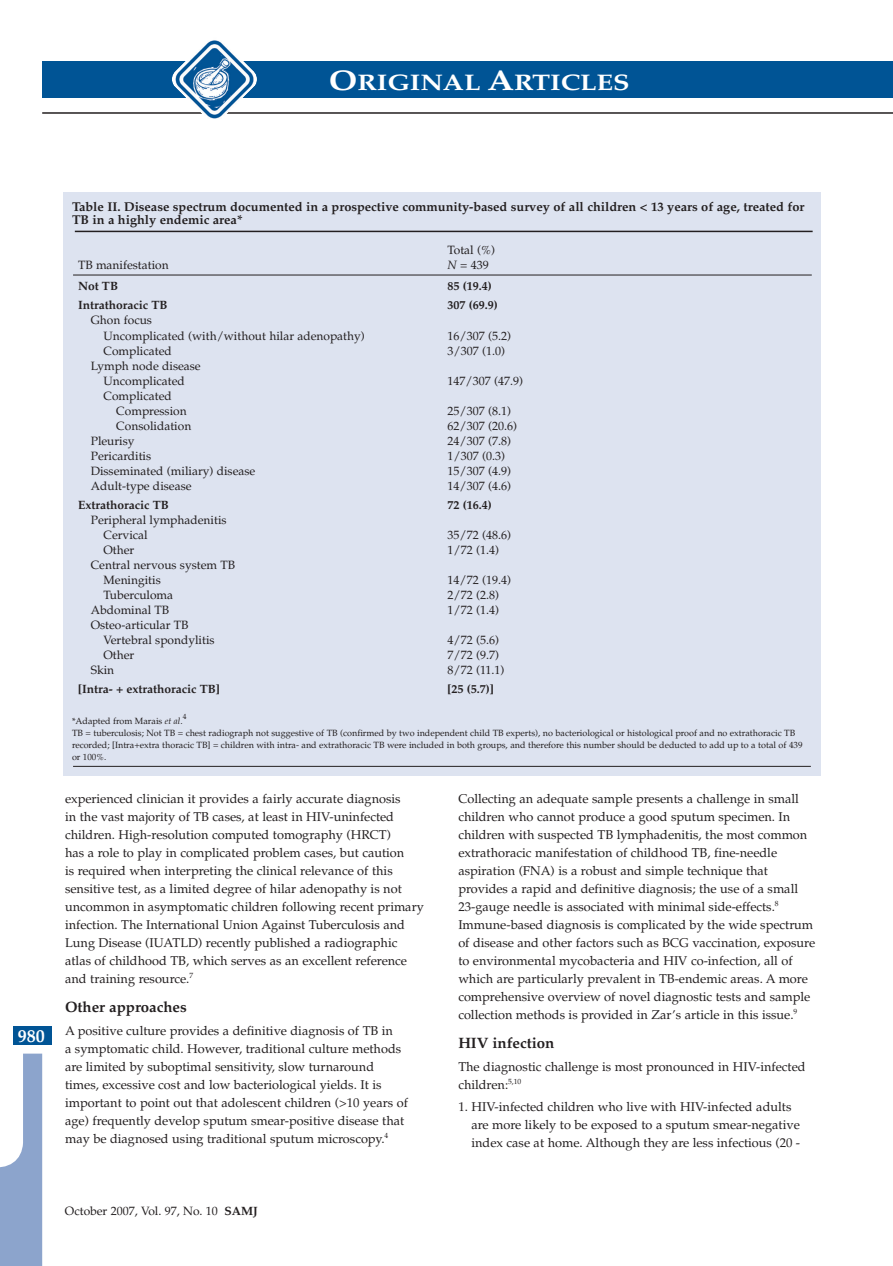
<style>
.page{position:relative;width:893px;height:1266px;background:#fff}
.page>*{position:absolute;margin:0;border:0;box-sizing:border-box;transform-origin:0 0}
.t1{font:700 22.5px "Palatino";color:#fff;scale:1.2 1}
.t2{font:700 18px "Palatino";color:#fff}
.t3{font:700 15px "Palatino";color:#231f20}
.t4{font:12.75px/18px "Palatino";color:#231f20}
.t5{font:700 12.75px/13.5px "Palatino";color:#231f20}
.t6{font:12px/15px "Palatino";color:#231f20}
.t7{font:700 12px/19.2px "Palatino";color:#231f20}
.t8{font:9px/12px "Palatino";color:#231f20}
.t9{font:7.5px "Palatino";color:#231f20}
.s1{font-size:28.5px}
.s2{font-style:italic}
.s3{font-weight:700}
</style>
<div class="page">
<div style="left:42px;top:61px;width:850px;height:36px;background:#005495"></div>
<hr style="left:42px;top:112px;width:850px;height:2px;background:#231f20">
<img style="left:171px;top:40px;width:86px;height:79px">
<div style="left:13px;top:1025px;width:38px;height:19px;background:#005495"></div>
<div style="left:63px;top:192px;width:757px;height:584px;background:#dde3f0"></div>
<hr style="left:75px;top:231px;width:737px;height:1px;background:#231f20">
<hr style="left:73px;top:766px;width:737px;height:1px;background:#231f20">
<hr style="left:73px;top:275px;width:738px;height:1px;background:#231f20">
<svg style="left:0;top:1053px;width:42px;height:213px"></svg>
<h1 class="t1" style="left:329px;top:68px;width:252px"><span class="s1">O</span>RIGINAL <span class="s1">A</span>RTICLES</h1>
<h2 class="t2" style="left:18px;top:1024px;width:28px">980</h2>
<p class="t5" style="left:72px;top:199px;width:733px">Table II. Disease spectrum documented in a prospective community-based survey of all children &lt; 13 years of age, treated for<br>TB in a highly endemic area*</p>
<p class="t6" style="left:78px;top:257px;width:92px">TB manifestation</p>
<p class="t6" style="left:447px;top:242px;width:49px">Total (%)<br><span class="s2">N</span> = 439</p>
<p class="t7" style="left:78px;top:276px;width:91px">Not TB<br>Intrathoracic TB</p>
<p class="t6" style="left:91px;top:313px;width:63px">Ghon focus</p>
<p class="t6" style="left:103px;top:328px;width:263px">Uncomplicated (with/without hilar adenopathy)</p>
<p class="t6" style="left:103px;top:343px;width:70px">Complicated</p>
<p class="t6" style="left:91px;top:358px;width:111px">Lymph node disease</p>
<p class="t6" style="left:103px;top:373px;width:83px">Uncomplicated</p>
<p class="t6" style="left:103px;top:388px;width:70px">Complicated</p>
<p class="t6" style="left:116px;top:403px;width:72px">Compression</p>
<p class="t6" style="left:116px;top:418px;width:76px">Consolidation</p>
<p class="t6" style="left:91px;top:433px;width:45px">Pleurisy</p>
<p class="t6" style="left:91px;top:448px;width:62px">Pericarditis</p>
<p class="t6" style="left:91px;top:463px;width:166px">Disseminated (miliary) disease</p>
<p class="t6" style="left:91px;top:478px;width:102px">Adult-type disease</p>
<p class="t7" style="left:78px;top:495px;width:92px">Extrathoracic TB</p>
<p class="t6" style="left:91px;top:512px;width:137px">Peripheral lymphadenitis</p>
<p class="t6" style="left:103px;top:527px;width:46px">Cervical</p>
<p class="t6" style="left:103px;top:542px;width:32px">Other</p>
<p class="t6" style="left:91px;top:557px;width:146px">Central nervous system TB</p>
<p class="t6" style="left:103px;top:572px;width:59px">Meningitis</p>
<p class="t6" style="left:103px;top:587px;width:71px">Tuberculoma</p>
<p class="t6" style="left:91px;top:602px;width:80px">Abdominal TB</p>
<p class="t6" style="left:91px;top:617px;width:99px">Osteo-articular TB</p>
<p class="t6" style="left:103px;top:632px;width:112px">Vertebral spondylitis</p>
<p class="t6" style="left:103px;top:647px;width:32px">Other</p>
<p class="t6" style="left:91px;top:662px;width:25px">Skin</p>
<p class="t7" style="left:78px;top:679px;width:143px">[Intra- + extrathoracic TB]</p>
<p class="t7" style="left:447px;top:276px;width:52px">85 (19.4)<br>307 (69.9)</p>
<p class="t6" style="left:447px;top:328px;width:65px">16/307 (5.2)<br>3/307 (1.0)</p>
<p class="t6" style="left:447px;top:373px;width:77px">147/307 (47.9)</p>
<p class="t6" style="left:447px;top:403px;width:71px">25/307 (8.1)<br>62/307 (20.6)<br>24/307 (7.8)<br>1/307 (0.3)<br>15/307 (4.9)<br>14/307 (4.6)</p>
<p class="t7" style="left:447px;top:495px;width:46px">72 (16.4)</p>
<p class="t6" style="left:447px;top:527px;width:65px">35/72 (48.6)<br>1/72 (1.4)</p>
<p class="t6" style="left:447px;top:572px;width:65px">14/72 (19.4)<br>2/72 (2.8)<br>1/72 (1.4)</p>
<p class="t6" style="left:447px;top:632px;width:58px">4/72 (5.6)<br>7/72 (9.7)<br>8/72 (11.1)</p>
<p class="t7" style="left:447px;top:679px;width:48px">[25 (5.7)]</p>
<p class="t9" style="left:182px;top:712px;width:5px">4</p>
<p class="t8" style="left:72px;top:727px;width:731px">TB = tuberculosis; Not TB = chest radiograph not suggestive of TB (confirmed by two independent child TB experts), no bacteriological or histological proof and no extrathoracic TB recorded; [Intra+extra thoracic TB] = children with intra- and extrathoracic TB were included in both groups, and therefore this number should be deducted to add up to a total of 439 or 100%.</p>
<p class="t8" style="left:72px;top:715px;width:112px">*Adapted from Marais <span class="s2">et al</span>.</p>
<p class="t4" style="left:65px;top:789px;width:360px">experienced clinician it provides a fairly accurate diagnosis<br>in the vast majority of TB cases, at least in HIV-uninfected children. High-resolution computed tomography (HRCT)<br>has a role to play in complicated problem cases, but caution<br>is required when interpreting the clinical relevance of this sensitive test, as a limited degree of hilar adenopathy is not uncommon in asymptomatic children following recent primary infection. The International Union Against Tuberculosis and Lung Disease (IUATLD) recently published a radiographic atlas of childhood TB, which serves as an excellent reference and training resource.<sup>7</sup></p>
<p class="t3" style="left:65px;top:997px;width:123px">Other approaches</p>
<p class="t4" style="left:65px;top:1021px;width:344px">A positive culture provides a definitive diagnosis of TB in<br>a symptomatic child. However, traditional culture methods are limited by suboptimal sensitivity, slow turnaround times, excessive cost and low bacteriological yields. It is important to point out that adolescent children (&gt;10 years of age) frequently develop sputum smear-positive disease that may be diagnosed using traditional sputum microscopy.<sup>4</sup></p>
<p class="t4" style="left:458px;top:789px;width:358px">Collecting an adequate sample presents a challenge in small children who cannot produce a good sputum specimen. In children with suspected TB lymphadenitis, the most common extrathoracic manifestation of childhood TB, fine-needle aspiration (FNA) is a robust and simple technique that provides a rapid and definitive diagnosis; the use of a small 23-gauge needle is associated with minimal side-effects.<sup>8<br></sup>Immune-based diagnosis is complicated by the wide spectrum of disease and other factors such as BCG vaccination, exposure to environmental mycobacteria and HIV co-infection, all of which are particularly prevalent in TB-endemic areas. A more comprehensive overview of novel diagnostic tests and sample collection methods is provided in Zar’s article in this issue.<sup>9</sup></p>
<p class="t3" style="left:458px;top:1033px;width:97px">HIV infection</p>
<p class="t4" style="left:458px;top:1057px;width:348px">The diagnostic challenge is most pronounced in HIV-infected children:<sup>5,10</sup></p>
<p class="t4" style="left:471px;top:1097px;width:330px;text-indent:-13px">1. HIV-infected children who live with HIV-infected adults are more likely to be exposed to a sputum smear-negative index case at home. Although they are less infectious (20 -</p>
<p class="t6" style="left:65px;top:1203px;width:194px">October 2007, Vol. 97, No. 10 <span class="s3">SAMJ</span></p>
</div>
